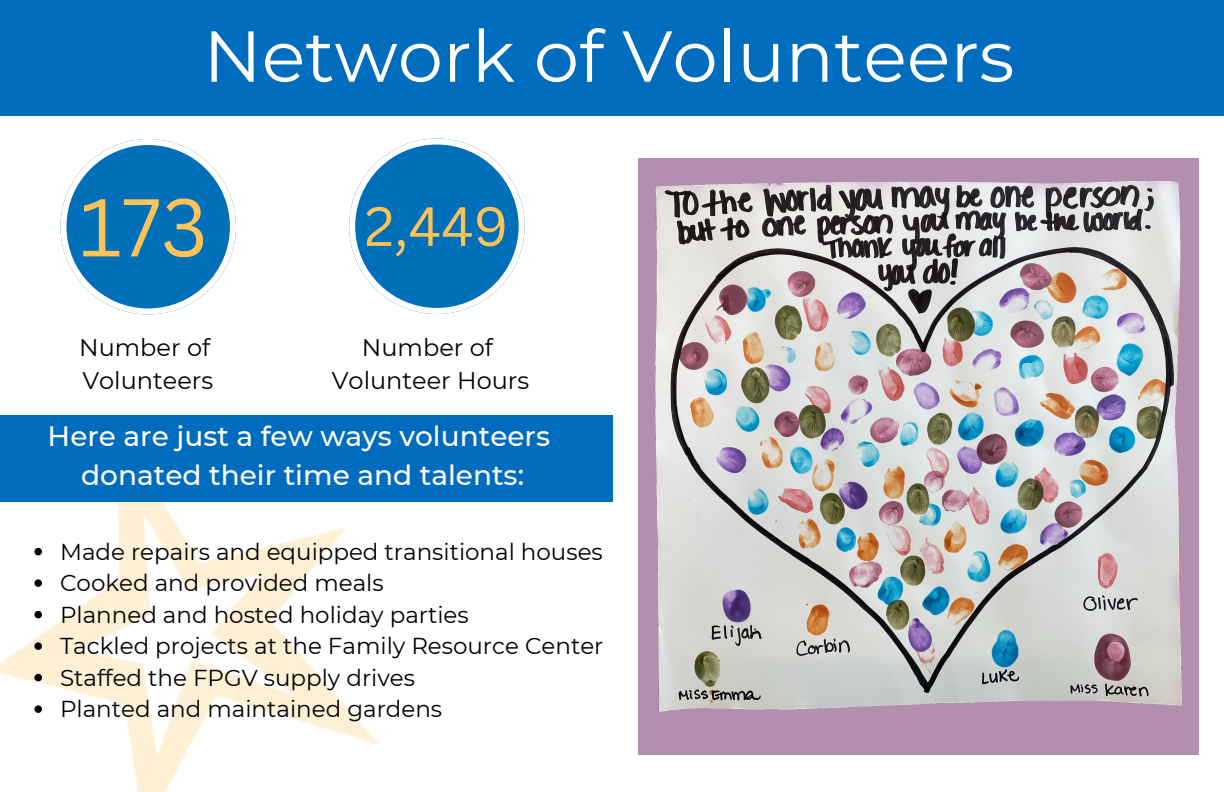
<style>
.page{position:relative;width:1224px;height:792px;background:#fff}
.page>*{position:absolute;margin:0;border:0;box-sizing:border-box;transform-origin:0 0}
.t1{font:80px "Canva Sans";color:#fec357}
.t2{font:72px "Montserrat";color:#fff}
.t3{font:54px "Canva Sans";color:#fec357}
.t4{font:500 28px/39px "Montserrat";color:#fff;text-align:center}
.t5{font:24px/33px "Montserrat";color:#000}
.t6{font:23px/31.6px "Montserrat";color:#000}
</style>
<div class="page">
<svg style="left:60px;top:139px;width:176px;height:176px"></svg>
<svg style="left:349px;top:138px;width:176px;height:176px"></svg>
<div style="left:638px;top:158px;width:561px;height:597px;background:#b28eaf"></div>
<img style="left:655px;top:181px;width:526px;height:531px">
<img style="left:0;top:502px;width:379px;height:290px">
<div style="left:0;top:0;width:1224px;height:116px;background:#006cbd"></div>
<div style="left:0;top:415px;width:613px;height:87px;background:#006cbd"></div>
<svg style="left:34px;top:548px;width:8px;height:7px"></svg>
<svg style="left:34px;top:579px;width:8px;height:8px"></svg>
<svg style="left:34px;top:611px;width:8px;height:7px"></svg>
<svg style="left:34px;top:642px;width:8px;height:8px"></svg>
<svg style="left:34px;top:674px;width:8px;height:7px"></svg>
<svg style="left:34px;top:705px;width:8px;height:8px"></svg>
<h2 class="t2" style="left:203px;top:12px;width:813px">Network of Volunteers</h2>
<h1 class="t1" style="left:79px;top:171px;width:130px">173</h1>
<h3 class="t3" style="left:365px;top:188px;width:145px">2,449</h3>
<p class="t5" style="left:79px;top:331px;width:136px">Number of<br>Volunteers</p>
<p class="t5" style="left:332px;top:331px;width:199px;text-align:center">Number of<br>Volunteer Hours</p>
<p class="t4" style="left:48px;top:416px;width:504px">Here are just a few ways volunteers donated their time and talents:</p>
<p class="t6" style="left:60px;top:536px;width:545px">Made repairs and equipped transitional houses Cooked and provided meals<br>Planned and hosted holiday parties<br>Tackled projects at the Family Resource Center Staffed the FPGV supply drives<br>Planted and maintained gardens</p>
</div>
